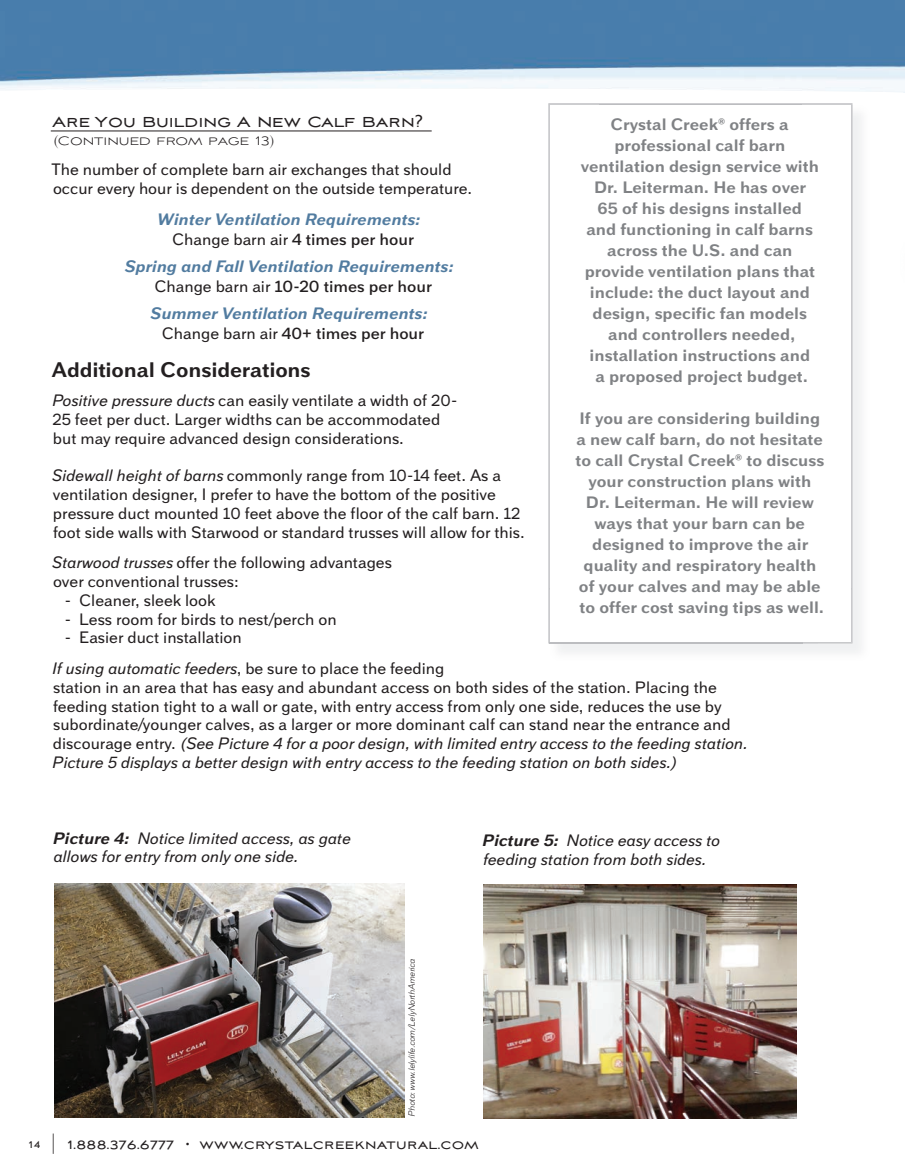
<style>
.page{position:relative;width:905px;height:1175px;background:#fff}
.page>*{position:absolute;margin:0;border:0;box-sizing:border-box;transform-origin:0 0}
.t1{font:700 21px "Armitage";letter-spacing:-.01em;color:#231f20}
.t2{font:18px "Aviano Sans";color:#231f20}
.t3{font:16.5px/18.8px "Armitage";color:#231f20}
.t4{font:700 16.5px/21px "Armitage";color:#808285;text-align:center}
.t5{font:italic 700 16.5px/20.2px "Armitage";color:#527ca0;text-align:center}
.t6{font:italic 16.5px/18.8px "Armitage";color:#231f20}
.t7{font:15px "Aviano Sans";letter-spacing:.02em;color:#231f20}
.t8{font:300 15px "Aviano Sans";color:#231f20}
.t9{font:italic 300 9px "Armitage";color:#231f20}
.s1{font-weight:400;font-style:normal;color:#231f20}
.s2{font-weight:600;font-style:normal;color:#231f20}
.s3{font-style:italic}
.s4{font-weight:700}
.s5{font-size:12px}
.s6{font-weight:300;font-size:22.5px}
.s7{font-size:9px}
</style>
<div class="page">
<img style="left:0;top:0;width:904px;height:92px">
<img style="left:55px;top:883px;width:349px;height:234px">
<img style="left:483px;top:884px;width:313px;height:234px">
<img style="left:817px;top:104px;width:44px;height:549px">
<svg style="left:548px;top:103px;width:304px;height:540px"></svg>
<img style="left:802px;top:104px;width:50px;height:539px">
<img style="left:549px;top:642px;width:253px;height:1px">
<img style="left:549px;top:588px;width:302px;height:54px">
<img style="left:549px;top:104px;width:51px;height:485px">
<img style="left:800px;top:104px;width:51px;height:485px">
<img style="left:599px;top:104px;width:202px;height:1px">
<hr style="left:51px;top:131px;width:380px;height:1px;background:#231f20">
<p class="t2" style="left:52px;top:112px;width:372px">Are You Building A New Calf Barn?</p>
<p class="t8" style="left:54px;top:132px;width:222px">(Continued from page 13)</p>
<p class="t4" style="left:580px;top:113px;width:240px">Crystal Creek® offers a professional calf barn ventilation design service with<br>Dr. Leiterman. He has over<br>65 of his designs installed<br>and functioning in calf barns across the U.S. and can provide ventilation plans that include: the duct layout and design, specific fan models and controllers needed, installation instructions and<br>a proposed project budget.</p>
<p class="t4" style="left:575px;top:407px;width:250px">If you are considering building a new calf barn, do not hesitate to call Crystal Creek® to discuss your construction plans with<br>Dr. Leiterman. He will review ways that your barn can be designed to improve the air quality and respiratory health of your calves and may be able to offer cost saving tips as well.</p>
<p class="t3" style="left:51px;top:160px;width:422px">The number of complete barn air exchanges that should occur every hour is dependent on the outside temperature.</p>
<p class="t5" style="left:172px;top:208px;width:249px;text-align:left;text-indent:-16px">Winter Ventilation Requirements:<br><span class="s1">Change barn air</span> <span class="s2">4 times per hour</span></p>
<p class="t5" style="left:124px;top:256px;width:330px">Spring and Fall Ventilation Requirements:<br><span class="s1">Change barn air</span> <span class="s2">10-20 times per hour</span></p>
<p class="t5" style="left:150px;top:303px;width:279px">Summer Ventilation Requirements:<br><span class="s1">Change barn air</span> <span class="s2">40+ times per hour</span></p>
<p class="t1" style="left:52px;top:357px;width:260px">Additional Considerations</p>
<p class="t3" style="left:52px;top:391px;width:408px"><span class="s3">Positive pressure ducts</span> can easily ventilate a width of 20-<br>25 feet per duct. Larger widths can be accommodated but may require advanced design considerations.</p>
<p class="t3" style="left:51px;top:466px;width:475px"><span class="s3">Sidewall height of barns</span> commonly range from 10-14 feet. As a ventilation designer, I prefer to have the bottom of the positive pressure duct mounted 10 feet above the floor of the calf barn. 12 foot side walls with Starwood or standard trusses will allow for this.</p>
<p class="t3" style="left:51px;top:553px;width:342px"><span class="s3">Starwood trusses</span> offer the following advantages over conventional trusses:</p>
<p class="t3" style="left:64px;top:590px;width:153px">- Cleaner, sleek look</p>
<p class="t3" style="left:64px;top:609px;width:274px">- Less room for birds to nest/perch on</p>
<p class="t3" style="left:52px;top:622px;width:394px;line-height:30.8px;text-indent:13px">- Easier duct installation<br><span class="s3">If using automatic feeders</span>, be sure to place the feeding</p>
<p class="t3" style="left:52px;top:677px;width:697px">station in an area that has easy and abundant access on both sides of the station. Placing the feeding station tight to a wall or gate, with entry access from only one side, reduces the use by subordinate/younger calves, as a larger or more dominant calf can stand near the entrance and discourage entry. <span class="s3">(See Picture 4 for a poor design, with limited entry access to the feeding station.<br>Picture 5 displays a better design with entry access to the feeding station on both sides.)</span></p>
<p class="t6" style="left:52px;top:828px;width:299px"><span class="s4">Picture 4:</span> Notice limited access, as gate allows for entry from only one side.</p>
<p class="t6" style="left:481px;top:830px;width:239px"><span class="s4">Picture 5:</span> Notice easy access to feeding station from both sides.</p>
<p class="t9" style="left:406px;top:1117px;width:160px;rotate:-90deg">Photo: www.lelylife.com/LelyNorthAmerica</p>
<p class="t7" style="left:28px;top:1136px;width:452px"><span class="s5">14</span> <span class="s6">|</span> 1.888.376.6777 <span class="s7">•</span> www.crystalcreeknatural.com</p>
</div>
